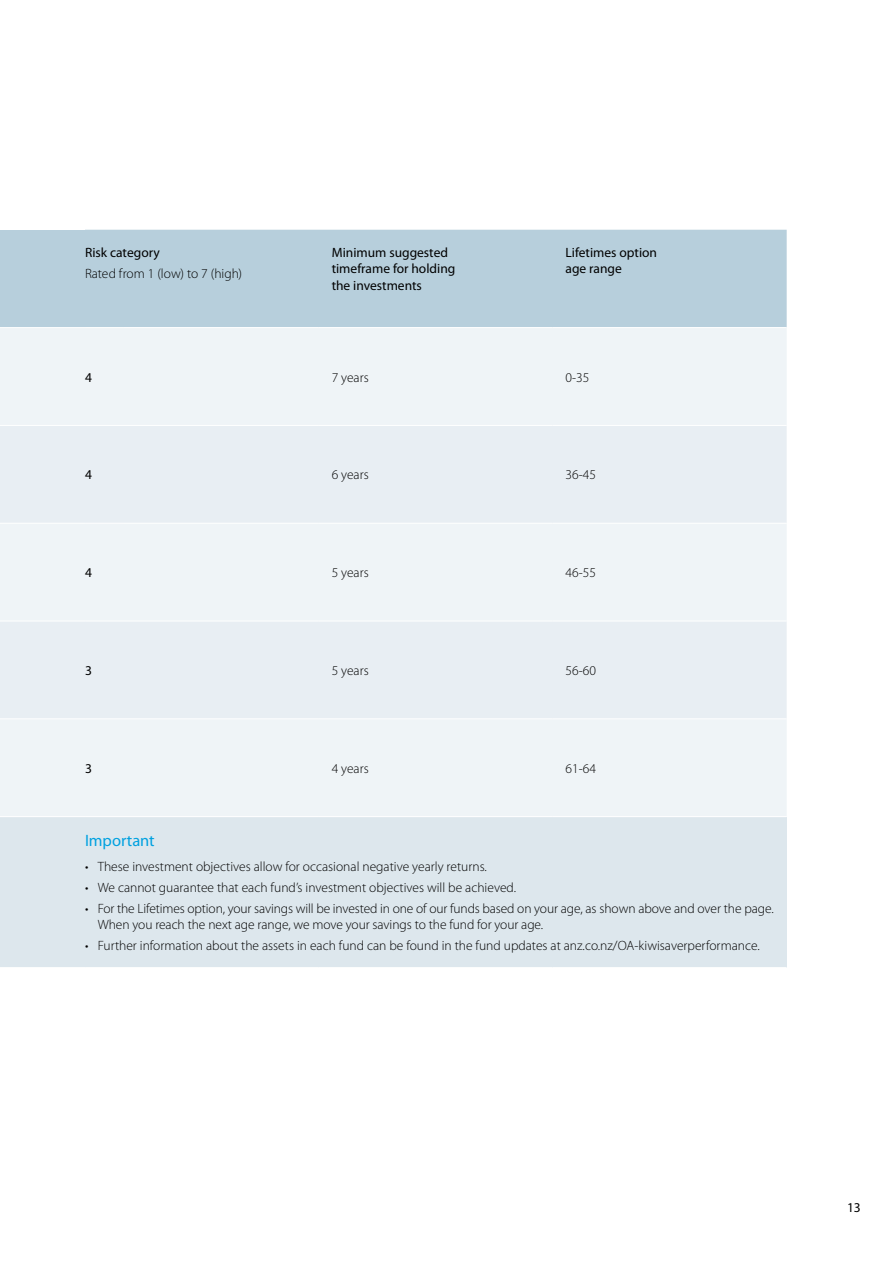
<style>
.page{position:relative;width:893px;height:1263px;background:#fff}
.page>*{position:absolute;margin:0;border:0;box-sizing:border-box;transform-origin:0 0}
.t1{font:16.5px "Myriad Pro";letter-spacing:-.005em;color:#00a1e0}
.t2{font:300 13.5px/16.5px "Myriad Pro";color:#000}
.t3{font:13.5px/16.5px "Myriad Pro";color:#000}
</style>
<div class="page">
<div style="left:0;top:230px;width:123px;height:98px;background:#b7cfdc"></div>
<div style="left:0;top:328px;width:85px;height:488px;background:#eff4f7"></div>
<div style="left:0;top:426px;width:85px;height:292px;background:#e8eef3"></div>
<div style="left:0;top:817px;width:123px;height:150px;background:#dde7ed"></div>
<hr style="left:0;top:327px;width:123px;height:1px;background:#fff">
<hr style="left:0;top:425px;width:123px;height:1px;background:#fff">
<hr style="left:0;top:523px;width:123px;height:1px;background:#fff">
<hr style="left:0;top:621px;width:123px;height:1px;background:#fff">
<hr style="left:0;top:718px;width:123px;height:1px;background:#fff">
<div style="left:123px;top:230px;width:664px;height:97px;background:#b7cfdc"></div>
<div style="left:85px;top:328px;width:702px;height:488px;background:#eff4f7"></div>
<div style="left:85px;top:426px;width:702px;height:292px;background:#e8eef3"></div>
<div style="left:85px;top:817px;width:702px;height:150px;background:#dde7ed"></div>
<hr style="left:85px;top:425px;width:234px;height:1px;background:#fff">
<hr style="left:319px;top:425px;width:234px;height:1px;background:#fff">
<hr style="left:553px;top:425px;width:234px;height:1px;background:#fff">
<hr style="left:85px;top:523px;width:234px;height:1px;background:#fff">
<hr style="left:319px;top:523px;width:234px;height:1px;background:#fff">
<hr style="left:553px;top:523px;width:234px;height:1px;background:#fff">
<hr style="left:85px;top:621px;width:234px;height:1px;background:#fff">
<hr style="left:319px;top:621px;width:234px;height:1px;background:#fff">
<hr style="left:553px;top:621px;width:234px;height:1px;background:#fff">
<hr style="left:85px;top:718px;width:234px;height:1px;background:#fff">
<hr style="left:319px;top:718px;width:234px;height:1px;background:#fff">
<hr style="left:553px;top:718px;width:234px;height:1px;background:#fff">
<p class="t3" style="left:85px;top:244px;width:76px">Risk category</p>
<p class="t2" style="left:85px;top:265px;width:159px">Rated from 1 (low) to 7 (high)</p>
<p class="t3" style="left:332px;top:244px;width:125px">Minimum suggested timeframe for holding the investments</p>
<p class="t3" style="left:566px;top:244px;width:93px">Lifetimes option age range</p>
<p class="t3" style="left:85px;top:369px;width:8px">4</p>
<p class="t2" style="left:332px;top:369px;width:39px">7 years</p>
<p class="t2" style="left:566px;top:369px;width:25px">0-35</p>
<p class="t3" style="left:85px;top:466px;width:8px">4</p>
<p class="t2" style="left:332px;top:466px;width:39px">6 years</p>
<p class="t2" style="left:566px;top:466px;width:32px">36-45</p>
<p class="t3" style="left:85px;top:564px;width:8px">4</p>
<p class="t2" style="left:332px;top:564px;width:39px">5 years</p>
<p class="t2" style="left:566px;top:564px;width:32px">46-55</p>
<p class="t3" style="left:85px;top:662px;width:8px">3</p>
<p class="t2" style="left:332px;top:662px;width:39px">5 years</p>
<p class="t2" style="left:566px;top:662px;width:32px">56-60</p>
<p class="t3" style="left:85px;top:760px;width:8px">3</p>
<p class="t2" style="left:332px;top:760px;width:39px">4 years</p>
<p class="t2" style="left:566px;top:760px;width:32px">61-64</p>
<p class="t1" style="left:85px;top:830px;width:71px">Important</p>
<p class="t2" style="left:85px;top:858px;width:403px">• These investment objectives allow for occasional negative yearly returns.</p>
<p class="t2" style="left:85px;top:879px;width:433px">• We cannot guarantee that each fund’s investment objectives will be achieved.</p>
<p class="t2" style="left:98px;top:900px;width:678px;text-indent:-13px">• For the Lifetimes option, your savings will be invested in one of our funds based on your age, as shown above and over the page.<br>When you reach the next age range, we move your savings to the fund for your age.</p>
<p class="t2" style="left:85px;top:937px;width:676px">• Further information about the assets in each fund can be found in the fund updates at anz.co.nz/OA-kiwisaverperformance.</p>
<p class="t3" style="left:847px;top:1199px;width:15px">13</p>
</div>
